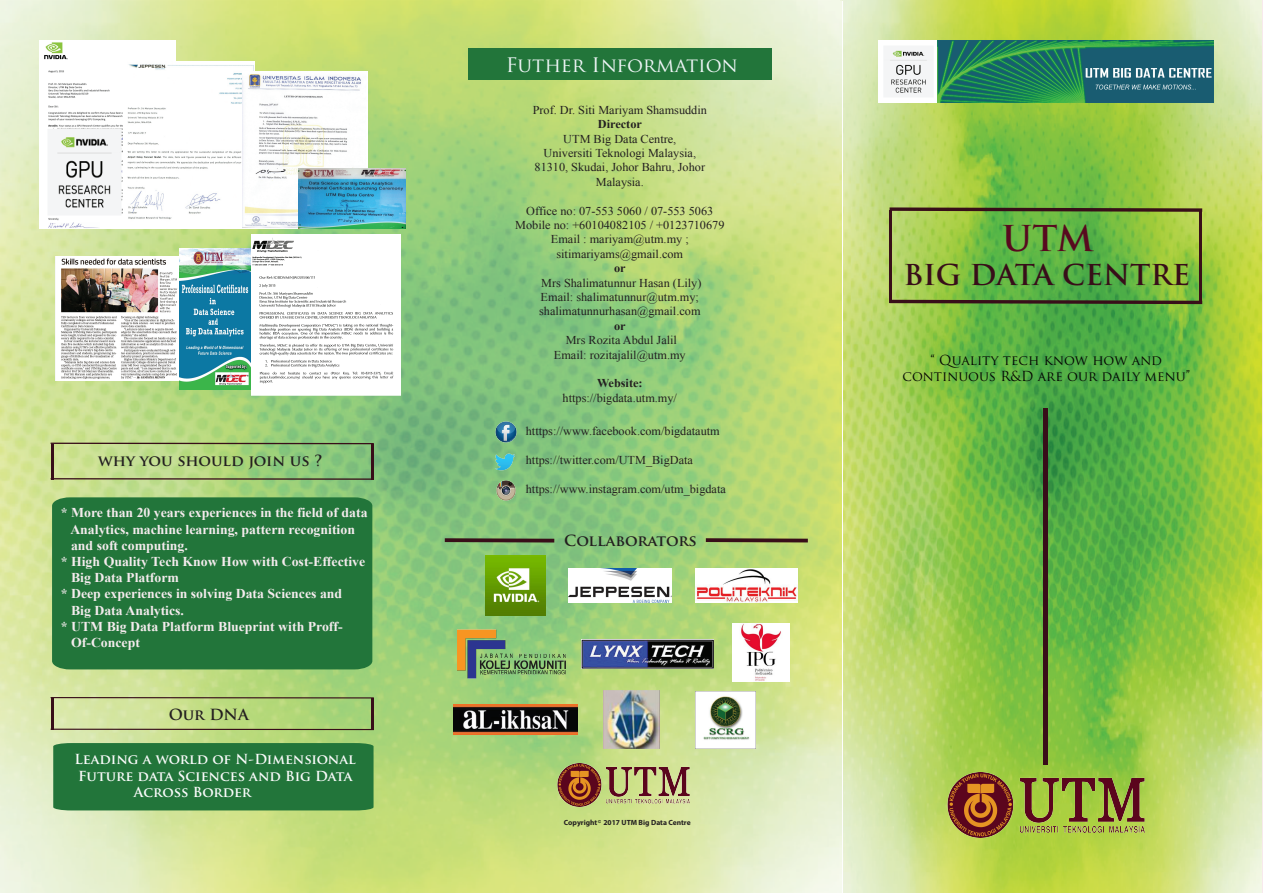
<style>
.page{position:relative;width:1263px;height:893px;background:#fff}
.page>*{position:absolute;margin:0;border:0;box-sizing:border-box;transform-origin:0 0}
.t1{font:700 34.65px "Trajan Pro";color:#580a1f}
.t2{font:700 28.05px "Trajan Pro";color:#380e19}
.t3{font:19.5px "Trajan Pro";color:#eef5f6}
.t4{font:700 15px "Trajan Pro";color:#231f20}
.t5{font:700 13.5px "Times New Roman";color:#f4ebed}
.t6{font:700 13.5px "Trajan Pro";color:#fafbfb}
.t7{font:13.5px/16.2px "Trajan Pro";color:#040503;text-align:center}
.t8{font:12px/14.4px "Times New Roman";color:#231f20;text-align:center}
.t9{font:700 12px "Times New Roman";color:#231f20}
.t10{font:700 7.5px "Myriad Pro";color:#231f20}
.t11{font:4.35px "Calibri";color:#050504}
</style>
<div class="page">
<img style="left:842px;top:0;width:419px;height:893px">
<img style="left:878px;top:40px;width:335px;height:62px">
<hr style="left:889px;top:210px;width:3px;height:93px;background:#380e19">
<hr style="left:1199px;top:210px;width:3px;height:93px;background:#380e19">
<svg style="left:889px;top:207px;width:313px;height:5px"></svg>
<svg style="left:889px;top:300px;width:313px;height:4px"></svg>
<img style="left:947px;top:772px;width:197px;height:65px">
<div style="left:1043px;top:408px;width:5px;height:356px;background:#380e19"></div>
<img style="left:0;top:0;width:842px;height:893px">
<div style="left:468px;top:48px;width:303px;height:31px;background:#22753a"></div>
<img style="left:496px;top:422px;width:20px;height:20px">
<img style="left:496px;top:481px;width:20px;height:19px">
<img style="left:494px;top:451px;width:22px;height:22px">
<img style="left:557px;top:763px;width:132px;height:43px">
<img style="left:603px;top:691px;width:57px;height:58px">
<svg style="left:445px;top:538px;width:109px;height:4px"></svg>
<img style="left:582px;top:640px;width:131px;height:28px">
<img style="left:454px;top:705px;width:123px;height:30px">
<img style="left:568px;top:568px;width:103px;height:35px">
<img style="left:457px;top:630px;width:109px;height:48px">
<img style="left:486px;top:556px;width:59px;height:59px">
<hr style="left:51px;top:444px;width:2px;height:35px;background:#380e19">
<hr style="left:371px;top:444px;width:3px;height:35px;background:#380e19">
<hr style="left:51px;top:443px;width:323px;height:1px;background:#380e19">
<hr style="left:51px;top:478px;width:323px;height:2px;background:#380e19">
<div style="left:52px;top:497px;width:320px;height:172px;background:#22753a"></div>
<hr style="left:51px;top:698px;width:2px;height:32px;background:#380e19">
<hr style="left:371px;top:698px;width:3px;height:32px;background:#380e19">
<hr style="left:51px;top:697px;width:323px;height:1px;background:#380e19">
<hr style="left:51px;top:729px;width:323px;height:1px;background:#380e19">
<div style="left:53px;top:743px;width:321px;height:67px;background:#22753a"></div>
<img style="left:39px;top:41px;width:137px;height:188px">
<img style="left:39px;top:120px;width:84px;height:104px">
<img style="left:123px;top:62px;width:132px;height:167px">
<img style="left:242px;top:72px;width:126px;height:157px">
<img style="left:251px;top:234px;width:150px;height:210px">
<img style="left:298px;top:168px;width:107px;height:61px">
<img style="left:180px;top:248px;width:71px;height:141px">
<img style="left:56px;top:256px;width:122px;height:124px">
<img style="left:695px;top:691px;width:61px;height:57px">
<img style="left:695px;top:568px;width:102px;height:35px">
<img style="left:732px;top:623px;width:58px;height:58px">
<svg style="left:706px;top:538px;width:102px;height:4px"></svg>
<p class="t4" style="left:98px;top:452px;width:226px">why you should join us ?</p>
<p class="t5" style="left:61px;top:503px;width:308px">* More than 20 years experiences in the field of data</p>
<p class="t5" style="left:70px;top:519px;width:286px">Analytics, machine learning, pattern recognition</p>
<p class="t5" style="left:71px;top:536px;width:118px">and soft computing.</p>
<p class="t5" style="left:61px;top:552px;width:306px">* High Quality Tech Know How with Cost-Effective</p>
<p class="t5" style="left:71px;top:568px;width:109px">Big Data Platform</p>
<p class="t5" style="left:61px;top:584px;width:283px">* Deep experiences in solving Data Sciences and</p>
<p class="t5" style="left:71px;top:600px;width:114px">Big Data Analytics.</p>
<p class="t5" style="left:61px;top:617px;width:283px">* UTM Big Data Platform Blueprint with Proff-</p>
<p class="t5" style="left:71px;top:633px;width:70px">Of-Concept</p>
<p class="t4" style="left:169px;top:705px;width:82px">Our DNA</p>
<p class="t6" style="left:75px;top:751px;width:283px">Leading a world of N-Dimensional</p>
<p class="t6" style="left:78px;top:767px;width:276px">Future data Sciences and Big Data</p>
<p class="t6" style="left:134px;top:784px;width:119px">Across Border</p>
<h3 class="t3" style="left:506px;top:52px;width:234px">Futher Information</h3>
<p class="t8" style="left:533px;top:102px;width:176px">Prof. Dr. Siti Mariyam Shamsuddin</p>
<p class="t9" style="left:598px;top:116px;width:46px">Director</p>
<p class="t8" style="left:534px;top:131px;width:172px">UTM Big Data Centre,<br>Universiti Teknologi Malaysia,<br>81310, Skudai, Johor Bahru, Johor<br>Malaysia.</p>
<p class="t8" style="left:515px;top:203px;width:211px">Office no: 07-553 5060 / 07-553 5063<br>Mobile no: +60104082105 / +0123710679<br>Email : mariyam@utm.my ; sitimariyams@gmail.com</p>
<p class="t9" style="left:614px;top:260px;width:13px">or</p>
<p class="t8" style="left:539px;top:275px;width:164px;text-align:left">Mrs Shalimatunnur Hasan (Lily)<br>Email: shalimatunnur@utm.my; shalimatunnurhasan@gmail.com</p>
<p class="t9" style="left:614px;top:317px;width:13px">or</p>
<p class="t8" style="left:554px;top:333px;width:133px">Mrs Rozita Abdul Jalil<br>Email: rozitajalil@utm.my</p>
<p class="t9" style="left:597px;top:375px;width:47px">Website:</p>
<p class="t8" style="left:563px;top:390px;width:116px">https://bigdata.utm.my/</p>
<p class="t8" style="left:526px;top:424px;width:195px">htttps://www.facebook.com/bigdatautm</p>
<p class="t8" style="left:526px;top:452px;width:169px">https://twitter.com/UTM_BigData</p>
<p class="t8" style="left:526px;top:481px;width:202px">https://www.instagram.com/utm_bigdata</p>
<p class="t4" style="left:564px;top:531px;width:134px">Collaborators</p>
<p class="t10" style="left:564px;top:818px;width:128px">Copyright 2017 UTM Big Data Centre</p>
<p class="t11" style="left:598px;top:819px;width:5px">©</p>
<h1 class="t1" style="left:1002px;top:216px;width:93px">UTM</h1>
<h2 class="t2" style="left:903px;top:258px;width:288px">BIG DATA CENTRE</h2>
<p class="t7" style="left:903px;top:351px;width:289px">“ Quality tech know how and continuous R&amp;D are our daily menu”</p>
</div>
